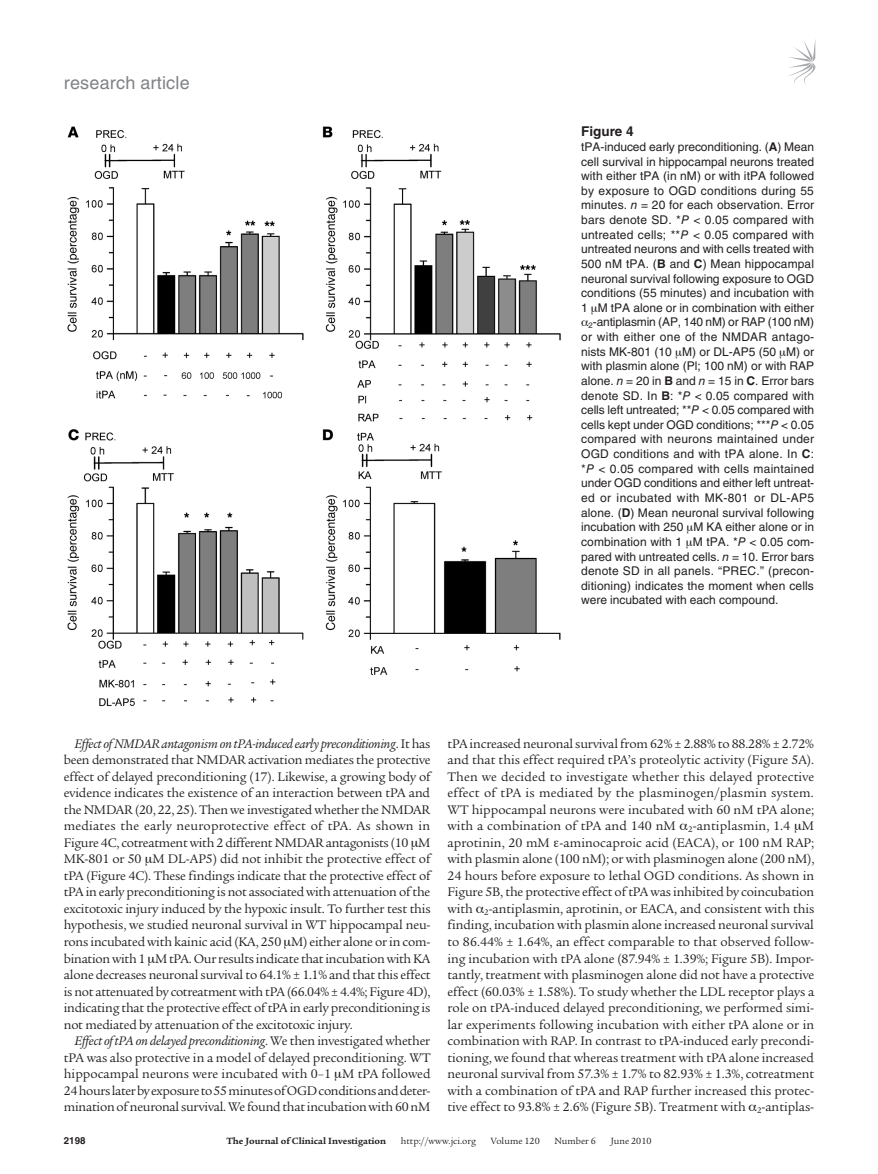
<style>
.page{position:relative;width:878px;height:1174px;background:#fff}
.page>*{position:absolute;margin:0;border:0;box-sizing:border-box;transform-origin:0 0}
.t1{font:18px "Helvetica LT Std";letter-spacing:.01em;color:#808285}
.t2{font:13.5px/16.5px "Legacy Serif Std";letter-spacing:-.015em;color:#231f20;text-align:justify}
.t3{font:700 13.5px "Helvetica LT Std";color:#231f20}
.t4{font:12px "Helvetica LT Std";letter-spacing:.005em;color:#231f20}
.t5{font:12px "Helvetica LT Std";letter-spacing:.03em;color:#231f20}
.t6{font:9.75px "Legacy Serif Std";color:#231f20}
.t7{font:700 9.75px "Legacy Serif Std";color:#231f20}
.t8{font:700 9.75px "Helvetica LT Std";color:#231f20}
.s1{font-weight:700}
.s2{font-style:italic}
</style>
<div class="page">
<svg style="left:789px;top:41px;width:26px;height:44px"></svg>
<img style="left:67px;top:126px;width:494px;height:580px">
<h1 class="t1" style="left:64px;top:72px;width:127px">research article</h1>
<p class="t3" style="left:581px;top:123px;width:54px">Figure 4</p>
<p class="t4" style="left:581px;top:140px;width:234px">tPA-induced early preconditioning. (<span class="s1">A</span>) Mean</p>
<p class="t4" style="left:581px;top:154px;width:235px">cell survival in hippocampal neurons treated</p>
<p class="t4" style="left:581px;top:169px;width:234px">with either tPA (in nM) or with itPA followed</p>
<p class="t4" style="left:581px;top:184px;width:234px">by exposure to OGD conditions during 55</p>
<p class="t4" style="left:581px;top:198px;width:234px">minutes. <span class="s2">n</span> = 20 for each observation. Error</p>
<p class="t4" style="left:581px;top:213px;width:234px">bars denote SD. *<span class="s2">P</span> &lt; 0.05 compared with</p>
<p class="t4" style="left:581px;top:227px;width:234px">untreated cells; **<span class="s2">P</span> &lt; 0.05 compared with</p>
<p class="t4" style="left:581px;top:242px;width:234px">untreated neurons and with cells treated with</p>
<p class="t4" style="left:581px;top:257px;width:234px">500 nM tPA. (<span class="s1">B</span> and <span class="s1">C</span>) Mean hippocampal</p>
<p class="t4" style="left:581px;top:271px;width:234px">neuronal survival following exposure to OGD</p>
<p class="t4" style="left:581px;top:286px;width:234px">conditions (55 minutes) and incubation with</p>
<p class="t4" style="left:581px;top:301px;width:234px">1 M tPA alone or in combination with either</p>
<p class="t4" style="left:588px;top:315px;width:227px"><sub>2</sub>-antiplasmin (AP, 140 nM) or RAP (100 nM)</p>
<p class="t4" style="left:581px;top:330px;width:234px">or with either one of the NMDAR antago-</p>
<p class="t4" style="left:581px;top:344px;width:234px">nists MK-801 (10 M) or DL-AP5 (50 M) or</p>
<p class="t4" style="left:581px;top:359px;width:235px">with plasmin alone (Pl; 100 nM) or with RAP</p>
<p class="t4" style="left:581px;top:374px;width:234px">alone. <span class="s2">n</span> = 20 in <span class="s1">B</span> and <span class="s2">n</span> = 15 in <span class="s1">C</span>. Error bars</p>
<p class="t4" style="left:581px;top:388px;width:234px">denote SD. In <span class="s1">B</span>: *<span class="s2">P</span> &lt; 0.05 compared with</p>
<p class="t4" style="left:581px;top:403px;width:234px">cells left untreated; **<span class="s2">P</span> &lt; 0.05 compared with</p>
<p class="t4" style="left:581px;top:418px;width:234px">cells kept under OGD conditions; ***<span class="s2">P</span> &lt; 0.05</p>
<p class="t4" style="left:581px;top:432px;width:234px">compared with neurons maintained under</p>
<p class="t4" style="left:581px;top:447px;width:234px">OGD conditions and with tPA alone. In <span class="s1">C</span>:</p>
<p class="t4" style="left:581px;top:461px;width:234px">*<span class="s2">P</span> &lt; 0.05 compared with cells maintained</p>
<p class="t4" style="left:581px;top:476px;width:234px">under OGD conditions and either left untreat-</p>
<p class="t5" style="left:581px;top:491px;width:234px">ed or incubated with MK-801 or DL-AP5</p>
<p class="t4" style="left:581px;top:505px;width:234px">alone. (<span class="s1">D</span>) Mean neuronal survival following</p>
<p class="t4" style="left:581px;top:520px;width:234px">incubation with 250 M KA either alone or in</p>
<p class="t4" style="left:581px;top:535px;width:234px">combination with 1 M tPA. *<span class="s2">P</span> &lt; 0.05 com-</p>
<p class="t4" style="left:581px;top:549px;width:234px">pared with untreated cells. <span class="s2">n</span> = 10. Error bars</p>
<p class="t4" style="left:581px;top:564px;width:234px">denote SD in all panels. “PREC.” (precon-</p>
<p class="t4" style="left:581px;top:578px;width:234px">ditioning) indicates the moment when cells</p>
<p class="t4" style="left:581px;top:593px;width:199px">were incubated with each compound.</p>
<p class="t2" style="left:64px;top:735px;width:368px;text-indent:11px"><span class="s2">Effect of NMDAR antagonism on tPA-induced early preconditioning</span>. It has been demonstrated that NMDAR activation mediates the protective effect of delayed preconditioning (17). Likewise, a growing body of evidence indicates the existence of an interaction between tPA and the NMDAR (20, 22, 25). Then we investigated whether the NMDAR mediates the early neuroprotective effect of tPA. As shown in Figure 4C, cotreatment with 2 different NMDAR antagonists (10 M MK-801 or 50 M DL-AP5) did not inhibit the protective effect of tPA (Figure 4C). These findings indicate that the protective effect of tPA in early preconditioning is not associated with attenuation of the excitotoxic injury induced by the hypoxic insult. To further test this hypothesis, we studied neuronal survival in WT hippocampal neu&shy;rons incubated with kainic acid (KA, 250 M) either alone or in com&shy;bination with 1 M tPA. Our results indicate that incubation with KA alone decreases neuronal survival to 64.1% ± 1.1% and that this effect is not attenuated by cotreatment with tPA (66.04% ± 4.4%; Figure 4D), indicating that the protective effect of tPA in early preconditioning is not mediated by attenuation of the excitotoxic injury.</p>
<p class="t2" style="left:64px;top:1032px;width:368px;text-indent:11px"><span class="s2">Effect of tPA on delayed preconditioning</span>. We then investigated whether tPA was also protective in a model of delayed preconditioning. WT hippocampal neurons were incubated with 0–1 M tPA followed 24 hours later by exposure to 55 minutes of OGD conditions and deter&shy;mination of neuronal survival. We found that incubation with 60 nM</p>
<p class="t2" style="left:447px;top:735px;width:368px">tPA increased neuronal survival from 62% ± 2.88% to 88.28% ± 2.72% and that this effect required tPA’s proteolytic activity (Figure 5A).<br>Then we decided to investigate whether this delayed protective effect of tPA is mediated by the plasminogen/plasmin system.<br>WT hippocampal neurons were incubated with 60 nM tPA alone; with a combination of tPA and 140 nM <sub>2</sub>-antiplasmin, 1.4 M aprotinin, 20 mM -aminocaproic acid (EACA), or 100 nM RAP; with plasmin alone (100 nM); or with plasminogen alone (200 nM), 24 hours before exposure to lethal OGD conditions. As shown in Figure 5B, the protective effect of tPA was inhibited by coincubation with <sub>2</sub>-antiplasmin, aprotinin, or EACA, and consistent with this finding, incubation with plasmin alone increased neuronal survival to 86.44% ± 1.64%, an effect comparable to that observed follow&shy;ing incubation with tPA alone (87.94% ± 1.39%; Figure 5B). Impor&shy;tantly, treatment with plasminogen alone did not have a protective effect (60.03% ± 1.58%). To study whether the LDL receptor plays a role on tPA-induced delayed preconditioning, we performed simi&shy;lar experiments following incubation with either tPA alone or in combination with RAP. In contrast to tPA-induced early precondi&shy;tioning, we found that whereas treatment with tPA alone increased neuronal survival from 57.3% ± 1.7% to 82.93% ± 1.3%, cotreatment with a combination of tPA and RAP further increased this protec&shy;tive effect to 93.8% ± 2.6% (Figure 5B). Treatment with <sub>2</sub>-antiplas-</p>
<p class="t8" style="left:64px;top:1134px;width:23px">2198</p>
<p class="t7" style="left:226px;top:1135px;width:161px">The Journal of Clinical Investigation</p>
<p class="t6" style="left:401px;top:1135px;width:77px">http://www.jci.org</p>
<p class="t6" style="left:490px;top:1135px;width:50px">Volume 120</p>
<p class="t6" style="left:554px;top:1135px;width:43px">Number 6</p>
<p class="t6" style="left:610px;top:1135px;width:42px">June 2010</p>
</div>
